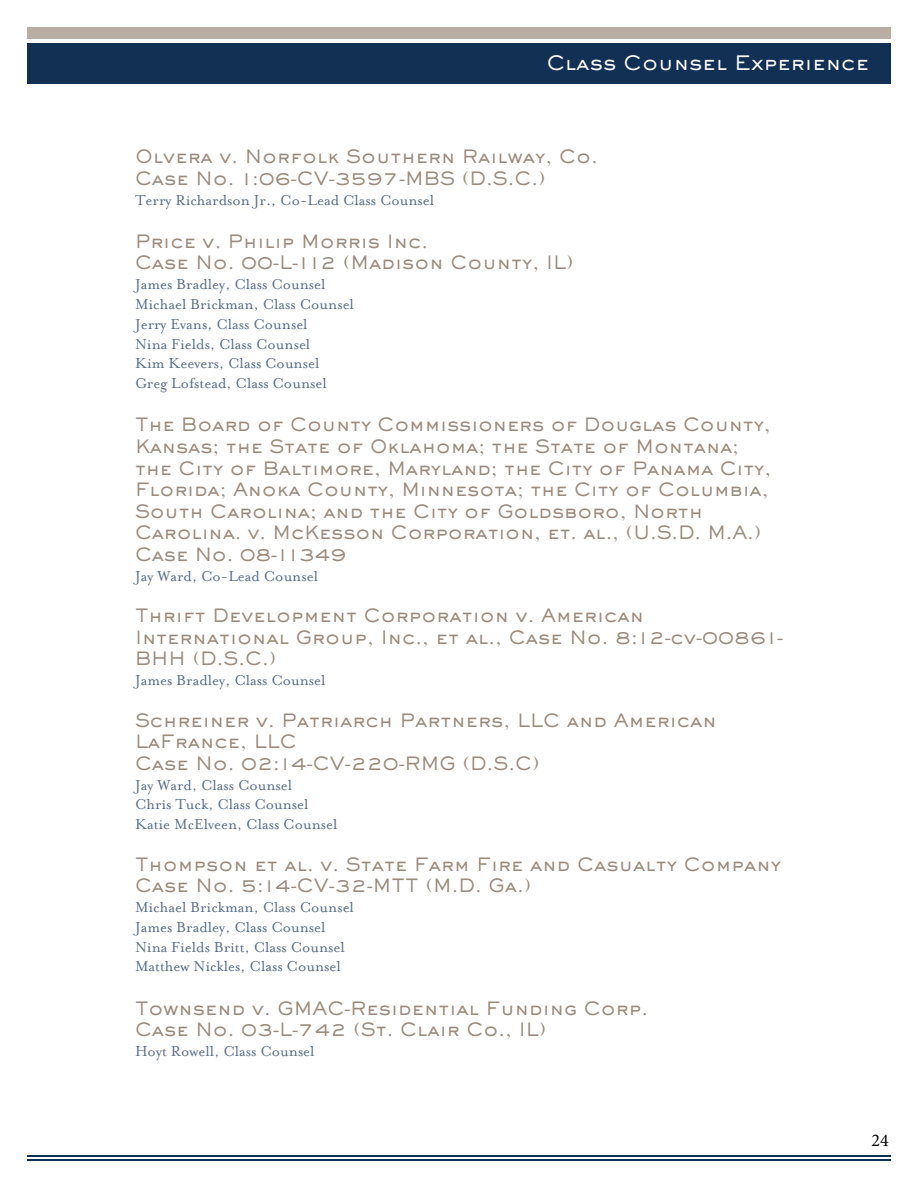
<style>
.page{position:relative;width:918px;height:1188px;background:#fff}
.page>*{position:absolute;margin:0;border:0;box-sizing:border-box;transform-origin:0 0}
.t1{font:500 19.5px "AT Sackers Gothic";color:#fff}
.t2{font:500 18px/21.6px "AT Sackers Gothic";color:#9a8b7d}
.t3{font:18px "Minion Pro";color:#000}
.t4{font:16.5px/19.8px "Mrs Eaves Roman";color:#596e87}
</style>
<div class="page">
<div style="left:27px;top:43px;width:864px;height:40px;background:#123054"></div>
<div style="left:27px;top:27px;width:864px;height:11px;background:#b8aea4"></div>
<hr style="left:27px;top:1159px;width:864px;height:2px;background:#123054">
<hr style="left:27px;top:1155px;width:864px;height:2px;background:#123054">
<p class="t1" style="left:547px;top:50px;width:324px">Class Counsel Experience</p>
<p class="t2" style="left:135px;top:145px;width:464px">Olvera v. Norfolk Southern Railway, Co.<br>Case No. 1:06-CV-3597-MBS (D.S.C.)</p>
<p class="t4" style="left:135px;top:190px;width:301px">Terry Richardson Jr., Co-Lead Class Counsel</p>
<p class="t2" style="left:135px;top:230px;width:440px">Price v. Philip Morris Inc.<br>Case No. 00-L-112 (Madison County, IL)</p>
<p class="t4" style="left:135px;top:275px;width:221px">James Bradley, Class Counsel<br>Michael Brickman, Class Counsel<br>Jerry Evans, Class Counsel<br>Nina Fields, Class Counsel<br>Kim Keevers, Class Counsel<br>Greg Lofstead, Class Counsel</p>
<p class="t2" style="left:135px;top:413px;width:638px">The Board of County Commissioners of Douglas County, Kansas; the State of Oklahoma; the State of Montana; the City of Baltimore, Maryland; the City of Panama City, Florida; Anoka County, Minnesota; the City of Columbia, South Carolina; and the City of Goldsboro, North Carolina. v. McKesson Corporation, et. al., (U.S.D. M.A.)<br>Case No. 08-11349</p>
<p class="t4" style="left:135px;top:566px;width:185px">Jay Ward, Co-Lead Counsel</p>
<p class="t2" style="left:135px;top:604px;width:650px">Thrift Development Corporation v. American<br>International Group, Inc., et al., Case No. 8:12-cv-00861-<br>BHH (D.S.C.)</p>
<p class="t4" style="left:135px;top:671px;width:192px">James Bradley, Class Counsel</p>
<p class="t2" style="left:135px;top:709px;width:583px">Schreiner v. Patriarch Partners, LLC and American<br>LaFrance, LLC<br>Case No. 02:14-CV-220-RMG (D.S.C)</p>
<p class="t4" style="left:135px;top:775px;width:204px">Jay Ward, Class Counsel<br>Chris Tuck, Class Counsel<br>Katie McElveen, Class Counsel</p>
<p class="t2" style="left:135px;top:853px;width:648px">Thompson et al. v. State Farm Fire and Casualty Company<br>Case No. 5:14-CV-32-MTT (M.D. Ga.)</p>
<p class="t4" style="left:135px;top:897px;width:221px">Michael Brickman, Class Counsel<br>James Bradley, Class Counsel<br>Nina Fields Britt, Class Counsel<br>Matthew Nickles, Class Counsel</p>
<p class="t2" style="left:135px;top:997px;width:515px">Townsend v. GMAC-Residential Funding Corp.<br>Case No. 03-L-742 (St. Clair Co., IL)</p>
<p class="t4" style="left:135px;top:1041px;width:181px">Hoyt Rowell, Class Counsel</p>
<p class="t3" style="left:872px;top:1129px;width:19px">24</p>
</div>
